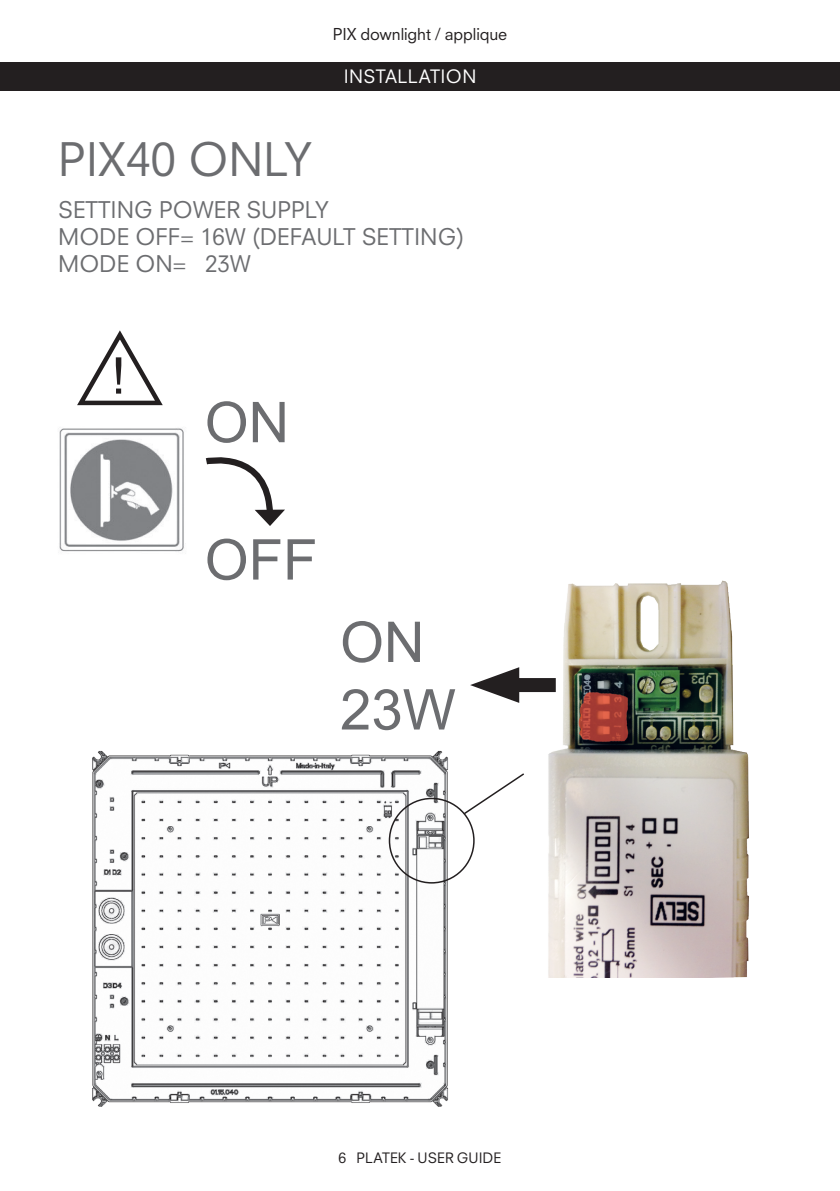
<style>
.page{position:relative;width:840px;height:1191px;background:#fff}
.page>*{position:absolute;margin:0;border:0;box-sizing:border-box;transform-origin:0 0}
.t1{font:56.2px/67.6px "Arial";color:#6c6d70}
.t2{font:50.6px "Arial";color:#231f20}
.t3{font:45px "Neuzeit SLT Std";color:#6c6d70}
.t4{font:22.4px/26.8px "Neuzeit SLT Std";color:#6c6d70}
.t5{font:18px "Neuzeit SLT Std";letter-spacing:.02em;color:#fff}
.t6{font:16px "Neuzeit SLT Std";letter-spacing:-.005em;color:#231f20}
.t7{font:14px "Neuzeit SLT Std";letter-spacing:.005em;color:#231f20}
</style>
<div class="page">
<img style="left:92px;top:750px;width:371px;height:357px">
<img style="left:519px;top:580px;width:230px;height:397px">
<div style="left:498px;top:678px;width:57px;height:14px;background:#231f20"></div>
<svg style="left:470px;top:667px;width:49px;height:36px"></svg>
<div style="left:388px;top:797px;width:86px;height:86px;border:2px solid #231f20;border-radius:50%"></div>
<svg style="left:461px;top:772px;width:64px;height:44px"></svg>
<img style="left:59px;top:428px;width:125px;height:124px">
<svg style="left:205px;top:457px;width:80px;height:69px"></svg>
<svg style="left:77px;top:330px;width:86px;height:76px"></svg>
<div style="left:0;top:62px;width:839px;height:29px;background:#231f20"></div>
<p class="t6" style="left:332px;top:25px;width:176px">PIX downlight / applique</p>
<h3 class="t3" style="left:58px;top:132px;width:255px">PIX40 ONLY</h3>
<p class="t5" style="left:343px;top:66px;width:134px">INSTALLATION</p>
<p class="t4" style="left:58px;top:196px;width:407px">SETTING POWER SUPPLY<br>MODE OFF= 16W (DEFAULT SETTING)<br>MODE ON= 23W</p>
<h2 class="t2" style="left:111px;top:343px;width:16px">!</h2>
<h1 class="t1" style="left:205px;top:389px;width:86px">ON</h1>
<h1 class="t1" style="left:205px;top:526px;width:114px">OFF</h1>
<h1 class="t1" style="left:340px;top:609px;width:117px">ON<br>23W</h1>
<p class="t7" style="left:338px;top:1149px;width:164px">6 PLATEK - USER GUIDE</p>
</div>
